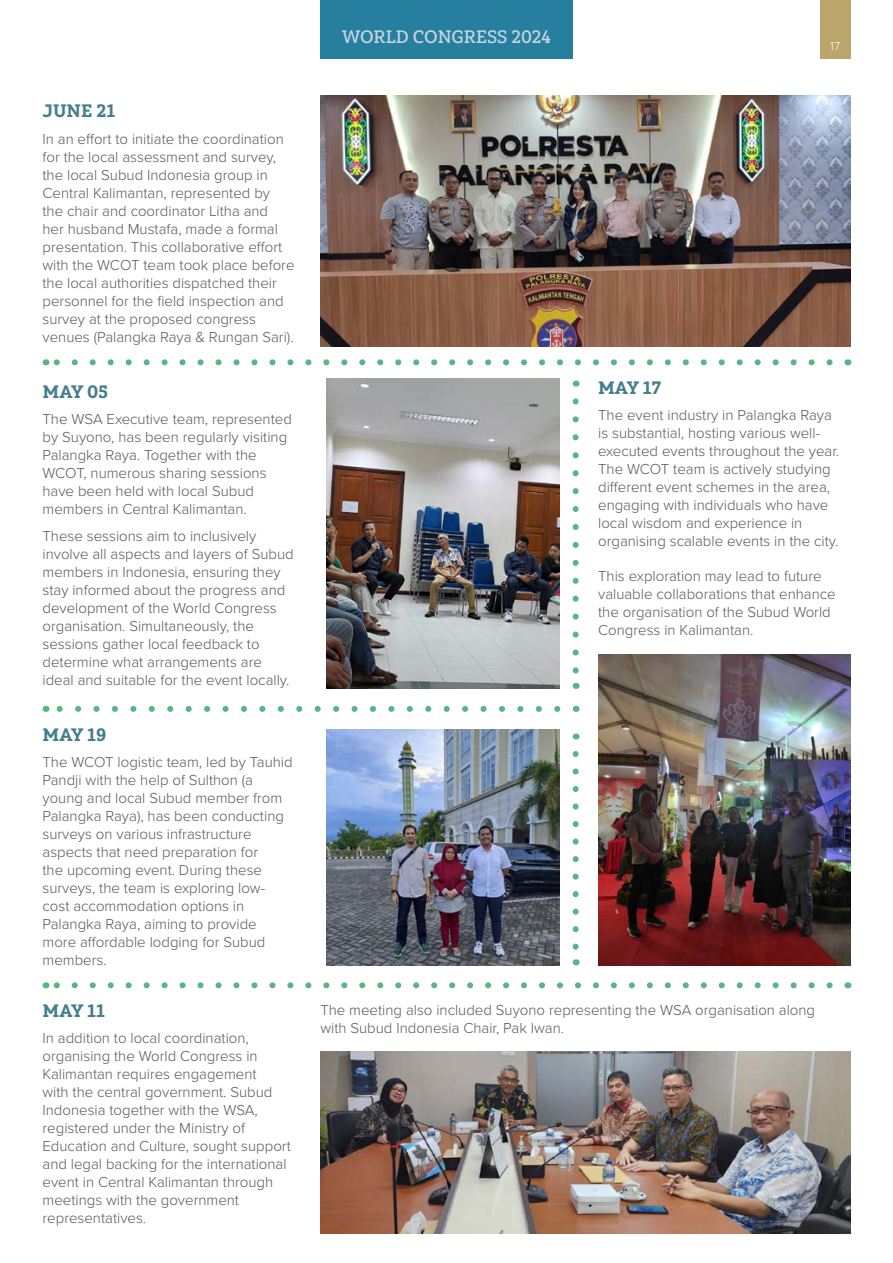
<style>
.page{position:relative;width:893px;height:1263px;background:#fff}
.page>*{position:absolute;margin:0;border:0;box-sizing:border-box;transform-origin:0 0}
.Pull_out_text{font:18px "Yorkten Slab Nor Ex B";color:#437e8e}
.t1{font:18px "Yorkten Slab Nor Med";color:#c3d4de}
.Body_text{font:18px "Yorkten Slab Nor Ex B";color:#437e8e}
.Body_text-2{font:300 15px/18px "Proxima Nova";color:#57585a}
.Pull_out_text-2{font:300 15px/18px "Proxima Nova";color:#57585a}
.t2{font:300 12px "Proxima Nova";color:#fff}
</style>
<div class="page">
<div style="left:320px;top:0;width:253px;height:58px;background:#267f9f"></div>
<img style="left:320px;top:96px;width:530px;height:251px">
<svg style="left:573px;top:401px;width:6px;height:273px"></svg>
<svg style="left:573px;top:754px;width:6px;height:211px"></svg>
<svg style="left:54px;top:359px;width:776px;height:6px"></svg>
<svg style="left:56px;top:706px;width:501px;height:6px"></svg>
<svg style="left:54px;top:982px;width:776px;height:6px"></svg>
<img style="left:327px;top:378px;width:232px;height:311px">
<img style="left:327px;top:729px;width:232px;height:236px">
<img style="left:320px;top:1051px;width:530px;height:182px">
<img style="left:598px;top:655px;width:252px;height:310px">
<div style="left:820px;top:0;width:30px;height:58px;background:#bba56b"></div>
<p class="Pull_out_text" style="left:43px;top:100px;width:74px">JUNE 21</p>
<p class="Body_text-2" style="left:43px;top:129px;width:253px">In an effort to initiate the coordination for the local assessment and survey, the local Subud Indonesia group in Central Kalimantan, represented by the chair and coordinator Litha and<br>her husband Mustafa, made a formal presentation. This collaborative effort with the WCOT team took place before the local authorities dispatched their personnel for the field inspection and survey at the proposed congress venues (Palangka Raya &amp; Rungan Sari).</p>
<p class="Pull_out_text" style="left:43px;top:380px;width:67px">MAY 05</p>
<p class="Pull_out_text-2" style="left:43px;top:409px;width:251px">The WSA Executive team, represented by Suyono, has been regularly visiting Palangka Raya. Together with the WCOT, numerous sharing sessions have been held with local Subud members in Central Kalimantan.</p>
<p class="Body_text-2" style="left:43px;top:526px;width:253px">These sessions aim to inclusively involve all aspects and layers of Subud members in Indonesia, ensuring they stay informed about the progress and development of the World Congress organisation. Simultaneously, the sessions gather local feedback to determine what arrangements are ideal and suitable for the event locally.</p>
<p class="Pull_out_text" style="left:43px;top:723px;width:65px">MAY 19</p>
<p class="Body_text-2" style="left:43px;top:752px;width:252px">The WCOT logistic team, led by Tauhid<br>Pandji with the help of Sulthon (a young and local Subud member from<br>Palangka Raya), has been conducting surveys on various infrastructure aspects that need preparation for<br>the upcoming event. During these surveys, the team is exploring low&shy;cost accommodation options in<br>Palangka Raya, aiming to provide more affordable lodging for Subud members.</p>
<p class="Pull_out_text" style="left:43px;top:999px;width:64px">MAY 11</p>
<p class="Body_text-2" style="left:43px;top:1028px;width:250px">In addition to local coordination, organising the World Congress in Kalimantan requires engagement<br>with the central government. Subud Indonesia together with the WSA, registered under the Ministry of Education and Culture, sought support and legal backing for the international event in Central Kalimantan through meetings with the government representatives.</p>
<p class="t1" style="left:342px;top:25px;width:210px">WORLD CONGRESS 2024</p>
<p class="t2" style="left:830px;top:37px;width:11px">17</p>
<p class="Body_text" style="left:598px;top:376px;width:64px">MAY 17</p>
<p class="Body_text-2" style="left:598px;top:405px;width:243px">The event industry in Palangka Raya is substantial, hosting various well&shy;executed events throughout the year.<br>The WCOT team is actively studying different event schemes in the area, engaging with individuals who have local wisdom and experience in organising scalable events in the city.</p>
<p class="Body_text-2" style="left:598px;top:566px;width:239px">This exploration may lead to future valuable collaborations that enhance the organisation of the Subud World Congress in Kalimantan.</p>
<p class="Body_text-2" style="left:320px;top:1000px;width:496px">The meeting also included Suyono representing the WSA organisation along with Subud Indonesia Chair, Pak Iwan.</p>
</div>
